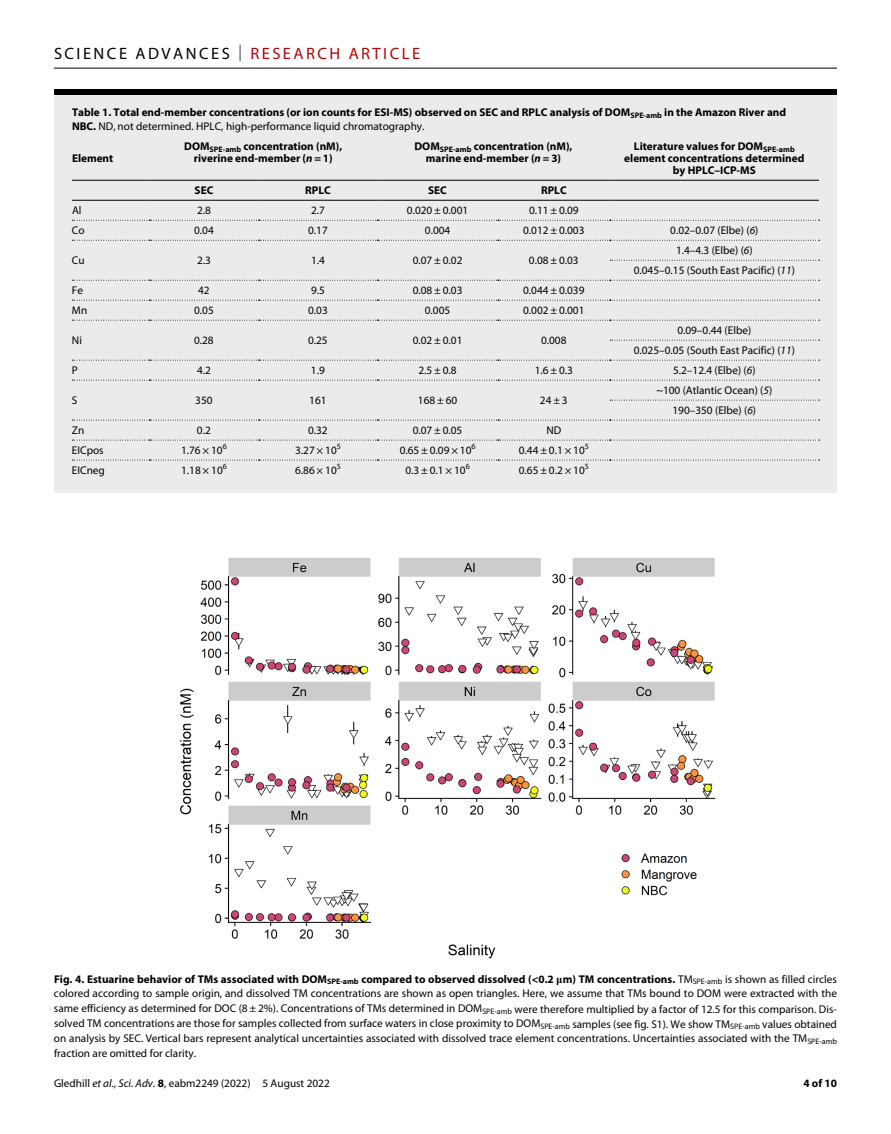
<style>
.page{position:relative;width:891px;height:1134px;background:#fff}
.page>*{position:absolute;margin:0;border:0;box-sizing:border-box;transform-origin:0 0}
.t1{font:16.5px "Myriad Pro";letter-spacing:.15em;color:#000}
.t2{font:11.25px/15px "Myriad Pro";color:#000;text-align:center}
.t3{font:700 11.25px/12px "Myriad Pro";color:#000;text-align:center}
.t4{font:7.95px "Myriad Pro";color:#000}
.s1{font-weight:300}
.s2{color:#b10508}
.s3{font-weight:400}
.s4{font-style:italic}
.s5{font-weight:700}
</style>
<div class="page">
<hr style="left:54px;top:68px;width:783px;height:1px;background:#000">
<div style="left:54px;top:90px;width:783px;height:402px;background:#eaebeb"></div>
<div style="left:54px;top:89px;width:783px;height:6px;background:#000"></div>
<hr style="left:72px;top:180px;width:77px;height:1px;background:#000">
<hr style="left:149px;top:180px;width:110px;height:1px;background:#000">
<hr style="left:259px;top:180px;width:118px;height:1px;background:#000">
<hr style="left:377px;top:180px;width:121px;height:1px;background:#000">
<hr style="left:498px;top:180px;width:112px;height:1px;background:#000">
<hr style="left:610px;top:180px;width:209px;height:1px;background:#000">
<hr style="left:72px;top:200px;width:77px;height:1px;background:#000">
<hr style="left:149px;top:200px;width:110px;height:1px;background:#000">
<hr style="left:259px;top:200px;width:118px;height:1px;background:#000">
<hr style="left:377px;top:200px;width:121px;height:1px;background:#000">
<hr style="left:498px;top:200px;width:112px;height:1px;background:#000">
<hr style="left:610px;top:200px;width:209px;height:1px;background:#000">
<svg style="left:72px;top:220px;width:748px;height:1px"></svg>
<svg style="left:72px;top:240px;width:748px;height:1px"></svg>
<svg style="left:610px;top:260px;width:210px;height:1px"></svg>
<svg style="left:72px;top:280px;width:748px;height:1px"></svg>
<svg style="left:72px;top:300px;width:748px;height:1px"></svg>
<svg style="left:72px;top:320px;width:748px;height:1px"></svg>
<svg style="left:610px;top:340px;width:210px;height:1px"></svg>
<svg style="left:72px;top:360px;width:748px;height:1px"></svg>
<svg style="left:72px;top:380px;width:748px;height:1px"></svg>
<svg style="left:610px;top:400px;width:210px;height:1px"></svg>
<svg style="left:72px;top:420px;width:748px;height:1px"></svg>
<svg style="left:72px;top:440px;width:748px;height:1px"></svg>
<svg style="left:72px;top:460px;width:748px;height:1px"></svg>
<img style="left:180px;top:558px;width:536px;height:401px">
<h1 class="t1" style="left:54px;top:40px;width:368px">SCIENCE ADVANCES <span class="s1">|</span> <span class="s2">RESEARCH ARTICLE</span></h1>
<p class="t3" style="left:72px;top:104px;width:716px;line-height:14.2px;text-align:left">Table 1. Total end-member concentrations (or ion counts for ESI-MS) observed on SEC and RPLC analysis of DOM<sub>SPE-amb</sub> in the Amazon River and<br>NBC. <span class="s3">ND, not determined. HPLC, high-performance liquid chromatography.</span></p>
<p class="t3" style="left:72px;top:151px;width:43px">Element</p>
<p class="t3" style="left:184px;top:139px;width:160px">DOM<sub>SPE-amb</sub> concentration (nM), riverine end-member (<span class="s4">n</span> = 1)</p>
<p class="t3" style="left:414px;top:139px;width:160px">DOM<sub>SPE-amb</sub> concentration (nM), marine end-member (<span class="s4">n</span> = 3)</p>
<p class="t3" style="left:624px;top:139px;width:182px">Literature values for DOM<sub>SPE-amb </sub>element concentrations determined by HPLC–ICP-MS</p>
<p class="t3" style="left:195px;top:183px;width:20px">SEC</p>
<p class="t3" style="left:305px;top:183px;width:27px">RPLC</p>
<p class="t3" style="left:428px;top:183px;width:20px">SEC</p>
<p class="t3" style="left:541px;top:183px;width:27px">RPLC</p>
<p class="t2" style="left:72px;top:203px;width:11px">Al</p>
<p class="t2" style="left:197px;top:203px;width:15px">2.8</p>
<p class="t2" style="left:311px;top:203px;width:15px">2.7</p>
<p class="t2" style="left:407px;top:203px;width:63px">0.020 ± 0.001</p>
<p class="t2" style="left:529px;top:203px;width:51px">0.11 ± 0.09</p>
<p class="t2" style="left:72px;top:223px;width:14px">Co</p>
<p class="t2" style="left:194px;top:223px;width:21px">0.04</p>
<p class="t2" style="left:308px;top:223px;width:21px">0.17</p>
<p class="t2" style="left:425px;top:223px;width:27px">0.004</p>
<p class="t2" style="left:523px;top:223px;width:63px">0.012 ± 0.003</p>
<p class="t2" style="left:670px;top:223px;width:90px">0.02–0.07 (Elbe) (<span class="s4">6</span>)</p>
<p class="t2" style="left:72px;top:253px;width:14px">Cu</p>
<p class="t2" style="left:197px;top:253px;width:15px">2.3</p>
<p class="t2" style="left:311px;top:253px;width:15px">1.4</p>
<p class="t2" style="left:413px;top:253px;width:51px">0.07 ± 0.02</p>
<p class="t2" style="left:529px;top:253px;width:51px">0.08 ± 0.03</p>
<p class="t2" style="left:634px;top:241px;width:163px;line-height:20px">1.4–4.3 (Elbe) (<span class="s4">6</span>)<br>0.045–0.15 (South East Pacific) (<span class="s4">11</span>)</p>
<p class="t2" style="left:72px;top:283px;width:13px">Fe</p>
<p class="t2" style="left:198px;top:283px;width:13px">42</p>
<p class="t2" style="left:311px;top:283px;width:15px">9.5</p>
<p class="t2" style="left:413px;top:283px;width:51px">0.08 ± 0.03</p>
<p class="t2" style="left:523px;top:283px;width:63px">0.044 ± 0.039</p>
<p class="t2" style="left:72px;top:303px;width:17px">Mn</p>
<p class="t2" style="left:194px;top:303px;width:21px">0.05</p>
<p class="t2" style="left:308px;top:303px;width:21px">0.03</p>
<p class="t2" style="left:425px;top:303px;width:27px">0.005</p>
<p class="t2" style="left:523px;top:303px;width:63px">0.002 ± 0.001</p>
<p class="t2" style="left:72px;top:333px;width:12px">Ni</p>
<p class="t2" style="left:194px;top:333px;width:21px">0.28</p>
<p class="t2" style="left:308px;top:333px;width:21px">0.25</p>
<p class="t2" style="left:413px;top:333px;width:51px">0.02 ± 0.01</p>
<p class="t2" style="left:541px;top:333px;width:27px">0.008</p>
<p class="t2" style="left:634px;top:321px;width:163px;line-height:20px">0.09–0.44 (Elbe)<br>0.025–0.05 (South East Pacific) (<span class="s4">11</span>)</p>
<p class="t2" style="left:72px;top:363px;width:7px">P</p>
<p class="t2" style="left:197px;top:363px;width:15px">4.2</p>
<p class="t2" style="left:311px;top:363px;width:15px">1.9</p>
<p class="t2" style="left:418px;top:363px;width:40px">2.5 ± 0.8</p>
<p class="t2" style="left:535px;top:363px;width:40px">1.6 ± 0.3</p>
<p class="t2" style="left:673px;top:363px;width:84px">5.2–12.4 (Elbe) (<span class="s4">6</span>)</p>
<p class="t2" style="left:72px;top:393px;width:7px">S</p>
<p class="t2" style="left:195px;top:393px;width:19px">350</p>
<p class="t2" style="left:309px;top:393px;width:19px">161</p>
<p class="t2" style="left:418px;top:393px;width:41px">168 ± 60</p>
<p class="t2" style="left:540px;top:393px;width:29px">24±3</p>
<p class="t2" style="left:656px;top:381px;width:117px;line-height:20px">~100 (Atlantic Ocean) (<span class="s4">5</span>)<br>190–350 (Elbe) (<span class="s4">6</span>)</p>
<p class="t2" style="left:72px;top:423px;width:14px">Zn</p>
<p class="t2" style="left:197px;top:423px;width:15px">0.2</p>
<p class="t2" style="left:308px;top:423px;width:21px">0.32</p>
<p class="t2" style="left:413px;top:423px;width:51px">0.07 ± 0.05</p>
<p class="t2" style="left:546px;top:423px;width:16px">ND</p>
<p class="t2" style="left:72px;top:443px;width:33px">EICpos</p>
<p class="t2" style="left:181px;top:443px;width:43px">1.76 × 10</p>
<p class="t4" style="left:223px;top:440px;width:6px">6</p>
<p class="t2" style="left:295px;top:443px;width:47px">3.27 × 10<sup>5</sup></p>
<p class="t2" style="left:400px;top:443px;width:77px">0.65 ± 0.09 × 10<sup>6</sup></p>
<p class="t2" style="left:519px;top:443px;width:72px">0.44 ± 0.1 × 10<sup>5</sup></p>
<p class="t2" style="left:72px;top:463px;width:34px">EICneg</p>
<p class="t2" style="left:181px;top:463px;width:47px">1.18 × 10<sup>6</sup></p>
<p class="t2" style="left:295px;top:463px;width:47px">6.86 × 10<sup>5</sup></p>
<p class="t2" style="left:405px;top:463px;width:66px">0.3 ± 0.1 × 10<sup>6</sup></p>
<p class="t2" style="left:519px;top:463px;width:72px">0.65 ± 0.2 × 10<sup>5</sup></p>
<p class="t2" style="left:54px;top:971px;width:785px;text-align:justify"><span class="s5">Fig. 4. Estuarine behavior of TMs associated with DOM</span><sub>SPE-amb</sub> <span class="s5">compared to observed dissolved (&lt;0.2 m) TM concentrations.</span> TM<sub>SPE-amb</sub> is shown as filled circles colored according to sample origin, and dissolved TM concentrations are shown as open triangles. Here, we assume that TMs bound to DOM were extracted with the same efficiency as determined for DOC (8 ± 2%). Concentrations of TMs determined in DOM<sub>SPE-amb</sub> were therefore multiplied by a factor of 12.5 for this comparison. Dis&shy;solved TM concentrations are those for samples collected from surface waters in close proximity to DOM<sub>SPE-amb</sub> samples (see fig. S1). We show TM<sub>SPE-amb</sub> values obtained on analysis by SEC. Vertical bars represent analytical uncertainties associated with dissolved trace element concentrations. Uncertainties associated with the TM<sub>SPE-amb </sub>fraction are omitted for clarity.</p>
<p class="t2" style="left:54px;top:1076px;width:277px">Gledhill <span class="s4">et al</span>., <span class="s4">Sci. Adv.</span> <span class="s5">8</span>, eabm2249 (2022) 5 August 2022</p>
<p class="t3" style="left:803px;top:1076px;width:35px">4 of 10</p>
</div>
